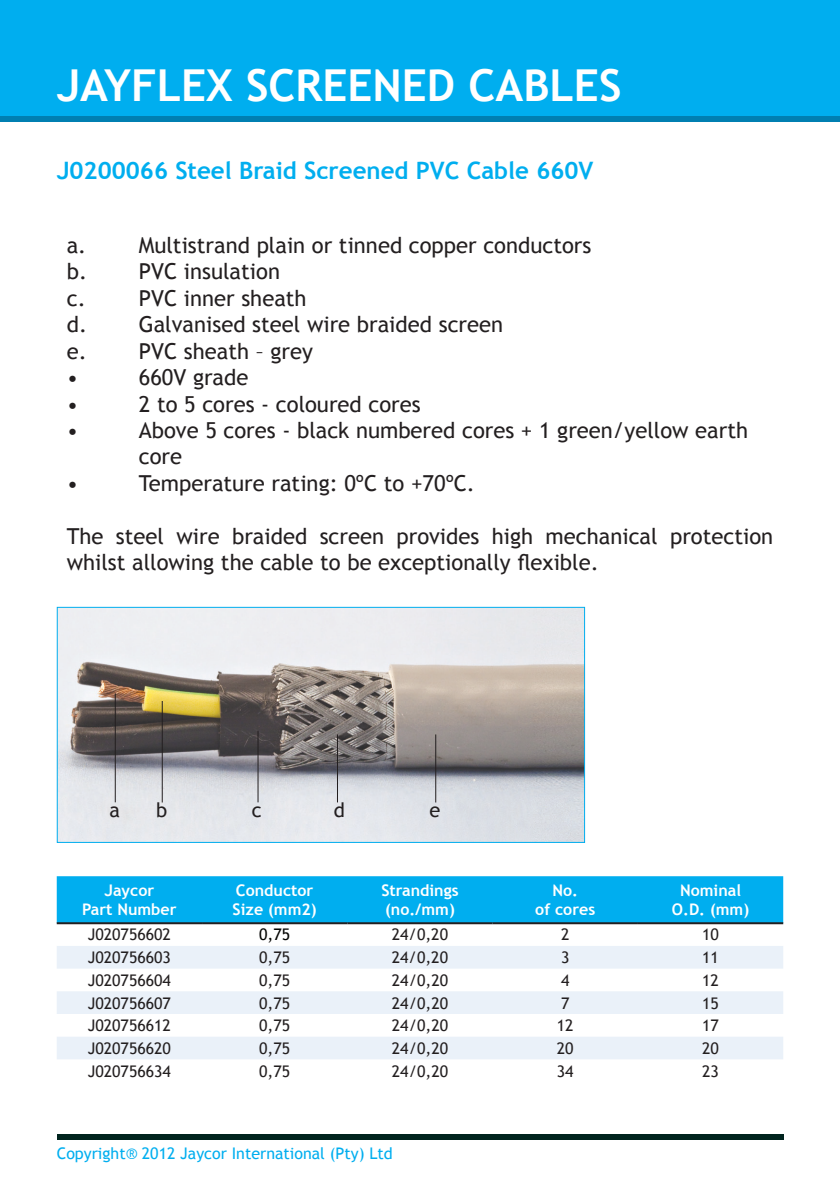
<style>
.page{position:relative;width:840px;height:1191px;background:#fff}
.page>*{position:absolute;margin:0;border:0;box-sizing:border-box;transform-origin:0 0}
.t1{font:700 44px "Trebuchet MS";color:#fff}
.t2{font:700 24px "Trebuchet MS";color:#00aeef}
.t3{font:22px/26.4px "Trebuchet MS";color:#231f20}
.t4{font:20px "Trebuchet MS";color:#231f20}
.t5{font:16px "Trebuchet MS";color:#231f20}
.t6{font:700 16px/19.2px "Trebuchet MS";color:#fff;text-align:center}
.t7{font:16px "Trebuchet MS";color:#00aeef}
.t8{font:16px "Trebuchet MS";color:#040503}
</style>
<div class="page">
<div style="left:0;top:0;width:839px;height:121px;background:#00aeef"></div>
<div style="left:0;top:116px;width:839px;height:6px;background:#007fb1"></div>
<div style="left:57px;top:1134px;width:726px;height:6px;background:#00241e"></div>
<div style="left:57px;top:876px;width:725px;height:46px;background:#00aeef"></div>
<svg style="left:57px;top:946px;width:725px;height:113px;fill:#eaf1f9"></svg>
<hr style="left:57px;top:922px;width:145px;height:2px;background:#231f20">
<hr style="left:202px;top:922px;width:145px;height:2px;background:#231f20">
<hr style="left:347px;top:922px;width:145px;height:2px;background:#231f20">
<hr style="left:492px;top:922px;width:145px;height:2px;background:#231f20">
<hr style="left:637px;top:922px;width:145px;height:2px;background:#231f20">
<img style="left:59px;top:609px;width:523px;height:232px">
<div style="left:57px;top:607px;width:527px;height:236px;border:1px solid #00aeef"></div>
<hr style="left:115px;top:693px;width:1px;height:109px;background:#231f20">
<hr style="left:162px;top:701px;width:1px;height:101px;background:#231f20">
<hr style="left:435px;top:734px;width:1px;height:68px;background:#231f20">
<hr style="left:257px;top:731px;width:1px;height:71px;background:#231f20">
<hr style="left:337px;top:734px;width:1px;height:68px;background:#231f20">
<h1 class="t1" style="left:57px;top:58px;width:566px">JAYFLEX SCREENED CABLES</h1>
<p class="t2" style="left:57px;top:155px;width:538px">J0200066 Steel Braid Screened PVC Cable 660V</p>
<p class="t3" style="left:67px;top:232px;width:526px">a. Multistrand plain or tinned copper conductors b. PVC insulation<br>c.</p>
<p class="t3" style="left:67px;top:285px;width:437px;text-indent:72px">PVC inner sheath<br>d. Galvanised steel wire braided screen e. PVC sheath – grey<br>•</p>
<p class="t3" style="left:139px;top:364px;width:111px">660V grade</p>
<p class="t3" style="left:67px;top:391px;width:13px">•</p>
<p class="t3" style="left:139px;top:391px;width:283px">2 to 5 cores - coloured cores</p>
<p class="t3" style="left:67px;top:417px;width:13px">•</p>
<p class="t3" style="left:139px;top:417px;width:610px">Above 5 cores - black numbered cores + 1 green/yellow earth core</p>
<p class="t3" style="left:67px;top:470px;width:13px">•</p>
<p class="t3" style="left:139px;top:470px;width:337px">Temperature rating: 0ºC to +70ºC.</p>
<p class="t3" style="left:67px;top:523px;width:707px">The steel wire braided screen provides high mechanical protection whilst allowing the cable to be exceptionally flexible.</p>
<p class="t4" style="left:109px;top:798px;width:12px">a</p>
<p class="t4" style="left:156px;top:798px;width:13px">b</p>
<p class="t4" style="left:251px;top:798px;width:11px">c</p>
<p class="t4" style="left:334px;top:798px;width:13px">d</p>
<p class="t4" style="left:429px;top:798px;width:12px">e</p>
<p class="t6" style="left:82px;top:880px;width:96px">Jaycor<br>Part Number</p>
<p class="t6" style="left:232px;top:880px;width:86px;text-align:left">Conductor<br>Size (mm2)</p>
<p class="t6" style="left:381px;top:880px;width:79px;text-align:left">Strandings (no./mm)</p>
<p class="t6" style="left:535px;top:880px;width:61px">No.<br>of cores</p>
<p class="t6" style="left:671px;top:880px;width:79px">Nominal<br>O.D. (mm)</p>
<p class="t5" style="left:88px;top:925px;width:85px">J020756602</p>
<p class="t8" style="left:259px;top:925px;width:33px">0,75</p>
<p class="t5" style="left:391px;top:925px;width:58px">24/0,20</p>
<p class="t5" style="left:560px;top:925px;width:10px">2</p>
<p class="t5" style="left:701px;top:925px;width:18px">10</p>
<p class="t5" style="left:88px;top:948px;width:85px">J020756603</p>
<p class="t5" style="left:259px;top:948px;width:33px">0,75</p>
<p class="t5" style="left:391px;top:948px;width:58px">24/0,20</p>
<p class="t5" style="left:560px;top:948px;width:10px">3</p>
<p class="t5" style="left:701px;top:948px;width:18px">11</p>
<p class="t5" style="left:88px;top:970px;width:85px">J020756604</p>
<p class="t5" style="left:259px;top:970px;width:33px">0,75</p>
<p class="t5" style="left:391px;top:970px;width:58px">24/0,20</p>
<p class="t5" style="left:560px;top:970px;width:10px">4</p>
<p class="t5" style="left:701px;top:970px;width:18px">12</p>
<p class="t5" style="left:88px;top:993px;width:85px">J020756607</p>
<p class="t5" style="left:259px;top:993px;width:33px">0,75</p>
<p class="t5" style="left:391px;top:993px;width:58px">24/0,20</p>
<p class="t5" style="left:560px;top:993px;width:10px">7</p>
<p class="t5" style="left:701px;top:993px;width:18px">15</p>
<p class="t5" style="left:88px;top:1016px;width:85px">J020756612</p>
<p class="t5" style="left:259px;top:1016px;width:33px">0,75</p>
<p class="t5" style="left:391px;top:1016px;width:58px">24/0,20</p>
<p class="t5" style="left:556px;top:1016px;width:18px">12</p>
<p class="t5" style="left:701px;top:1016px;width:18px">17</p>
<p class="t5" style="left:88px;top:1038px;width:85px">J020756620</p>
<p class="t5" style="left:259px;top:1038px;width:33px">0,75</p>
<p class="t5" style="left:391px;top:1038px;width:58px">24/0,20</p>
<p class="t5" style="left:556px;top:1038px;width:18px">20</p>
<p class="t5" style="left:701px;top:1038px;width:18px">20</p>
<p class="t5" style="left:88px;top:1061px;width:85px">J020756634</p>
<p class="t5" style="left:259px;top:1061px;width:33px">0,75</p>
<p class="t5" style="left:391px;top:1061px;width:58px">24/0,20</p>
<p class="t5" style="left:556px;top:1061px;width:18px">34</p>
<p class="t5" style="left:701px;top:1061px;width:18px">23</p>
<p class="t7" style="left:57px;top:1143px;width:337px">Copyright® 2012 Jaycor International (Pty) Ltd</p>
</div>
